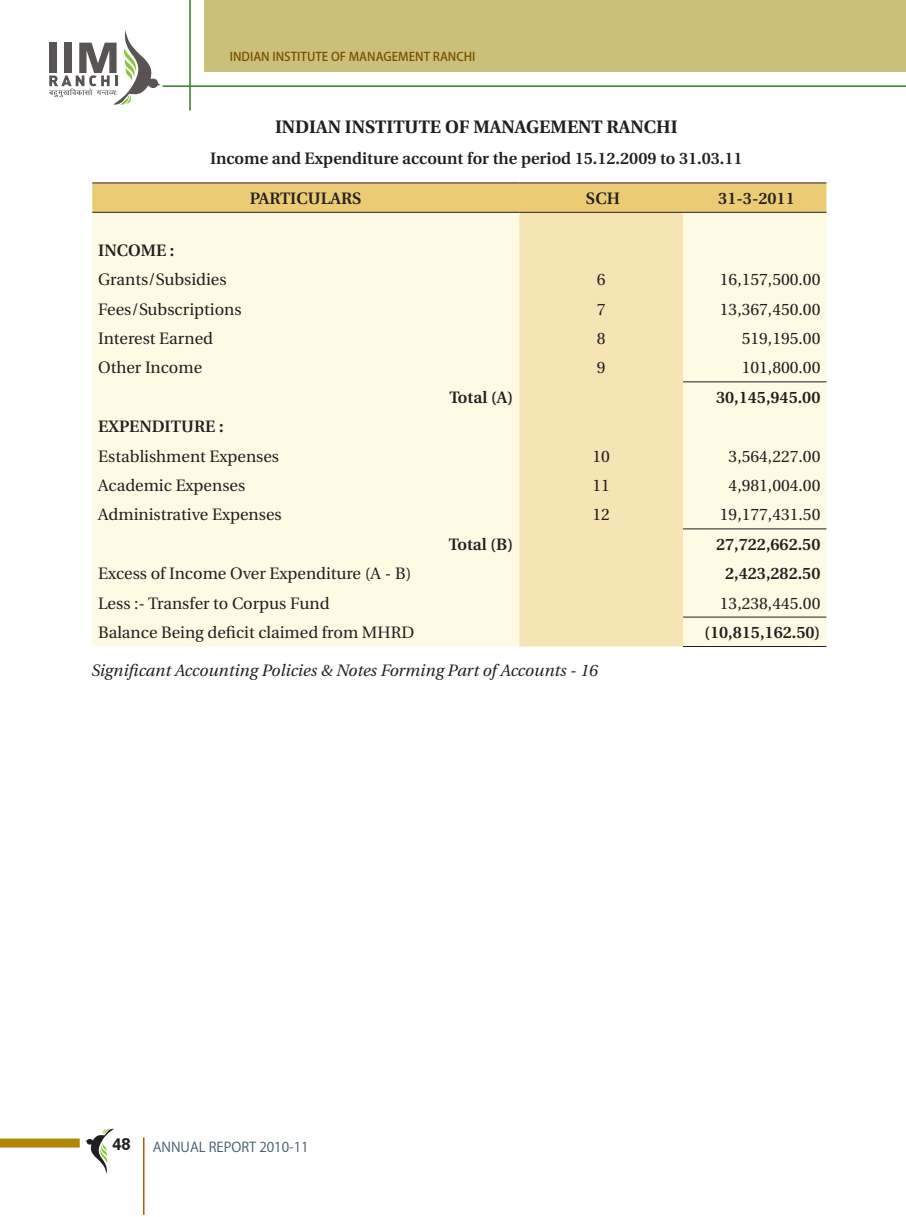
<style>
.page{position:relative;width:906px;height:1217px;background:#fff}
.page>*{position:absolute;margin:0;border:0;box-sizing:border-box;transform-origin:0 0}
.English_body{font:700 18px "Utopia";color:#231f20}
.English_body-2{font:16.5px "Utopia";color:#231f20}
.English_body-3{font:600 16.5px "Utopia";color:#231f20}
.English_body-4{font:italic 16.5px "Utopia";color:#231f20}
.t1{font:700 16.5px "Zurich BT";color:#231f20}
.t2{font:13.5px "Koz Go Pr 6 N";color:#405968}
.t3{font:500 12px "Koz Go Pr 6 N";color:#795100}
</style>
<div class="page">
<div style="left:204px;top:0;width:702px;height:71px;background:#cac079"></div>
<hr style="left:143px;top:1137px;width:1px;height:77px;background:#a6600b">
<div style="left:0;top:1138px;width:80px;height:9px;background:#b28705"></div>
<hr style="left:189px;top:0;width:2px;height:111px;background:#357b2b">
<hr style="left:163px;top:85px;width:743px;height:2px;background:#357b2b">
<svg style="left:85px;top:1128px;width:29px;height:45px"></svg>
<svg style="left:49px;top:30px;width:111px;height:75px"></svg>
<svg style="left:92px;top:183px;width:734px;height:29px"></svg>
<div style="left:92px;top:213px;width:734px;height:433px;background:#fefbe5"></div>
<div style="left:519px;top:213px;width:164px;height:433px;background:#f5e4b4"></div>
<hr style="left:683px;top:381px;width:143px;height:1px;background:#231f20">
<hr style="left:683px;top:528px;width:143px;height:1px;background:#231f20">
<hr style="left:683px;top:616px;width:143px;height:1px;background:#231f20">
<hr style="left:683px;top:646px;width:143px;height:1px;background:#231f20">
<hr style="left:92px;top:182px;width:427px;height:1px;background:#231f20">
<hr style="left:519px;top:182px;width:164px;height:1px;background:#231f20">
<hr style="left:683px;top:182px;width:143px;height:1px;background:#231f20">
<hr style="left:92px;top:212px;width:427px;height:1px;background:#231f20">
<hr style="left:519px;top:212px;width:164px;height:1px;background:#231f20">
<hr style="left:683px;top:212px;width:143px;height:1px;background:#231f20">
<p class="t3" style="left:230px;top:49px;width:247px">INDIAN INSTITUTE OF MANAGEMENT RANCHI</p>
<p class="English_body" style="left:275px;top:116px;width:404px">INDIAN INSTITUTE OF MANAGEMENT RANCHI</p>
<p class="English_body-3" style="left:210px;top:149px;width:534px">Income and Expenditure account for the period 15.12.2009 to 31.03.11</p>
<p class="English_body-3" style="left:250px;top:189px;width:113px">PARTICULARS</p>
<p class="English_body-3" style="left:586px;top:189px;width:36px">SCH</p>
<p class="English_body-3" style="left:718px;top:189px;width:78px">31-3-2011</p>
<p class="English_body-3" style="left:98px;top:241px;width:78px">INCOME :</p>
<p class="English_body-2" style="left:98px;top:270px;width:130px">Grants/Subsidies</p>
<p class="English_body-2" style="left:597px;top:270px;width:10px">6</p>
<p class="English_body-2" style="left:720px;top:270px;width:102px">16,157,500.00</p>
<p class="English_body-2" style="left:98px;top:300px;width:145px">Fees/Subscriptions</p>
<p class="English_body-2" style="left:597px;top:300px;width:10px">7</p>
<p class="English_body-2" style="left:720px;top:300px;width:102px">13,367,450.00</p>
<p class="English_body-2" style="left:98px;top:329px;width:116px">Interest Earned</p>
<p class="English_body-2" style="left:597px;top:329px;width:10px">8</p>
<p class="English_body-2" style="left:741px;top:329px;width:80px">519,195.00</p>
<p class="English_body-2" style="left:98px;top:358px;width:105px">Other Income</p>
<p class="English_body-2" style="left:597px;top:358px;width:10px">9</p>
<p class="English_body-2" style="left:741px;top:358px;width:80px">101,800.00</p>
<p class="English_body-3" style="left:449px;top:388px;width:65px">Total (A)</p>
<p class="English_body-3" style="left:716px;top:388px;width:106px">30,145,945.00</p>
<p class="English_body-3" style="left:98px;top:417px;width:127px">EXPENDITURE :</p>
<p class="English_body-2" style="left:98px;top:447px;width:182px">Establishment Expenses</p>
<p class="English_body-2" style="left:592px;top:447px;width:19px">10</p>
<p class="English_body-2" style="left:728px;top:447px;width:93px">3,564,227.00</p>
<p class="English_body-2" style="left:98px;top:476px;width:148px">Academic Expenses</p>
<p class="English_body-2" style="left:592px;top:476px;width:19px">11</p>
<p class="English_body-2" style="left:728px;top:476px;width:93px">4,981,004.00</p>
<p class="English_body-2" style="left:98px;top:505px;width:185px">Administrative Expenses</p>
<p class="English_body-2" style="left:592px;top:505px;width:19px">12</p>
<p class="English_body-2" style="left:720px;top:505px;width:102px">19,177,431.50</p>
<p class="English_body-3" style="left:449px;top:534px;width:66px">Total (B)</p>
<p class="English_body-3" style="left:716px;top:534px;width:106px">27,722,662.50</p>
<p class="English_body-2" style="left:98px;top:564px;width:315px">Excess of Income Over Expenditure (A - B)</p>
<p class="English_body-3" style="left:725px;top:564px;width:97px">2,423,282.50</p>
<p class="English_body-2" style="left:98px;top:593px;width:233px">Less :- Transfer to Corpus Fund</p>
<p class="English_body-2" style="left:720px;top:593px;width:102px">13,238,445.00</p>
<p class="English_body-2" style="left:98px;top:623px;width:317px">Balance Being deficit claimed from MHRD</p>
<p class="English_body-3" style="left:704px;top:623px;width:118px">(10,815,162.50)</p>
<p class="English_body-4" style="left:91px;top:661px;width:508px">Significant Accounting Policies &amp; Notes Forming Part of Accounts - 16</p>
<p class="t1" style="left:112px;top:1133px;width:20px">48</p>
<p class="t2" style="left:153px;top:1138px;width:157px">ANNUAL REPORT 2010-11</p>
</div>
